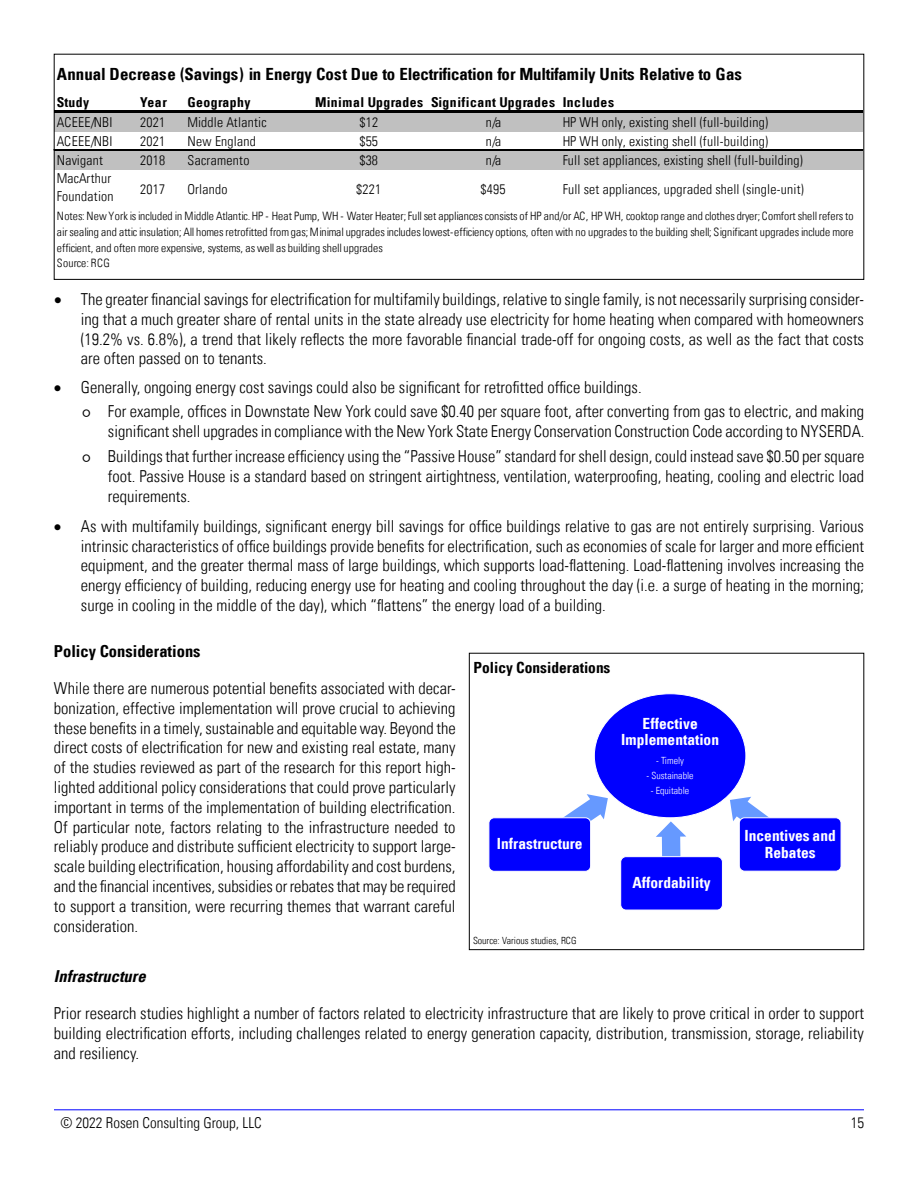
<style>
.page{position:relative;width:918px;height:1188px;background:#fff}
.page>*{position:absolute;margin:0;border:0;box-sizing:border-box;transform-origin:0 0}
.t1{font:700 condensed 16.8px "Univers LT";color:#000}
.t2{font:300 condensed 16.5px/19.8px "Univers LT";color:#000;text-align:justify}
.t3{font:700 condensed 16.5px "Univers LT";color:#000}
.t4{font:italic 700 condensed 16.5px "Univers LT";color:#000}
.t5{font:700 condensed 15.45px/16.8px "Univers LT";letter-spacing:.005em;color:#fff;text-align:center}
.t6{font:700 condensed 15.45px "Univers LT";letter-spacing:.005em;color:#000}
.t7{font:300 condensed 15px "Univers LT";color:#000}
.t8{font:300 condensed 13.65px/17.9px "Univers LT";letter-spacing:.02em;color:#000}
.t9{font:700 condensed 13.65px "Univers LT";letter-spacing:.04em;color:#000}
.t10{font:300 condensed 11.55px/15.8px "Univers LT";letter-spacing:.01em;color:#000;text-align:justify}
.t11{font:300 condensed 9.9px "Univers LT";letter-spacing:-.005em;color:#fff}
.t12{font:300 condensed 9.9px "Univers LT";letter-spacing:-.005em;color:#000}
.s1{font-family:"Verdana";font-weight:400;font-stretch:normal;font-size:30px}
</style>
<div class="page">
<hr style="left:54px;top:1110px;width:810px;height:1px;background:#00f">
<div style="left:55px;top:112px;width:808px;height:20px;background:#c0c0c0"></div>
<div style="left:55px;top:150px;width:808px;height:20px;background:#c0c0c0"></div>
<hr style="left:54px;top:111px;width:809px;height:2px;background:#000">
<hr style="left:54px;top:150px;width:809px;height:1px;background:#000">
<div style="left:54px;top:54px;width:810px;height:226px;border:1px solid #000"></div>
<div style="left:594px;top:694px;width:152px;height:124px;background:#00f;border-radius:50%"></div>
<svg style="left:535px;top:794px;width:73px;height:27px"></svg>
<div style="left:489px;top:818px;width:102px;height:53px;background:#00f;border-radius:5px"></div>
<div style="left:489px;top:818px;width:102px;height:54px;border:1px solid #fff;border-radius:5px"></div>
<svg style="left:656px;top:821px;width:30px;height:35px"></svg>
<div style="left:621px;top:857px;width:101px;height:53px;background:#00f;border-radius:5px"></div>
<div style="left:620px;top:856px;width:103px;height:54px;border:1px solid #fff;border-radius:5px"></div>
<svg style="left:730px;top:797px;width:66px;height:24px"></svg>
<div style="left:739px;top:818px;width:102px;height:53px;background:#00f;border-radius:5px"></div>
<div style="left:739px;top:818px;width:102px;height:53px;border:1px solid #fff;border-radius:5px"></div>
<div style="left:469px;top:653px;width:395px;height:297px;border:1px solid #000"></div>
<p class="t1" style="left:57px;top:67px;width:687px">Annual Decrease (Savings) in Energy Cost Due to Electrification for Multifamily Units Relative to Gas</p>
<p class="t9" style="left:57px;top:96px;width:34px">Study</p>
<p class="t9" style="left:140px;top:96px;width:28px">Year</p>
<p class="t9" style="left:188px;top:96px;width:64px">Geography</p>
<p class="t9" style="left:315px;top:96px;width:301px">Minimal Upgrades Significant Upgrades Includes</p>
<p class="t8" style="left:57px;top:113px;width:57px">ACEEE/NBI</p>
<p class="t8" style="left:140px;top:113px;width:27px">2021</p>
<p class="t8" style="left:188px;top:114px;width:81px">Middle Atlantic</p>
<p class="t8" style="left:359px;top:113px;width:20px">$12</p>
<p class="t8" style="left:486px;top:113px;width:17px">n/a</p>
<p class="t8" style="left:563px;top:113px;width:207px">HP WH only, existing shell (full-building)</p>
<p class="t8" style="left:57px;top:132px;width:57px">ACEEE/NBI</p>
<p class="t8" style="left:140px;top:132px;width:27px">2021</p>
<p class="t8" style="left:188px;top:133px;width:70px">New England</p>
<p class="t8" style="left:359px;top:133px;width:20px">$55</p>
<p class="t8" style="left:486px;top:132px;width:17px">n/a</p>
<p class="t8" style="left:563px;top:132px;width:207px">HP WH only, existing shell (full-building)</p>
<p class="t8" style="left:57px;top:152px;width:47px">Navigant</p>
<p class="t8" style="left:140px;top:151px;width:27px">2018</p>
<p class="t8" style="left:188px;top:152px;width:63px">Sacramento</p>
<p class="t8" style="left:359px;top:151px;width:20px">$38</p>
<p class="t8" style="left:486px;top:151px;width:17px">n/a</p>
<p class="t8" style="left:563px;top:151px;width:242px">Full set appliances, existing shell (full-building)</p>
<p class="t8" style="left:57px;top:171px;width:58px">MacArthur<br>Foundation</p>
<p class="t8" style="left:140px;top:180px;width:27px">2017</p>
<p class="t8" style="left:188px;top:181px;width:41px">Orlando</p>
<p class="t8" style="left:356px;top:180px;width:27px">$221</p>
<p class="t8" style="left:481px;top:180px;width:27px">$495</p>
<p class="t8" style="left:563px;top:180px;width:243px">Full set appliances, upgraded shell (single-unit)</p>
<p class="t10" style="left:57px;top:208px;width:798px">Notes: New York is included in Middle Atlantic. HP - Heat Pump, WH - Water Heater; Full set appliances consists of HP and/or AC, HP WH, cooktop range and clothes dryer; Comfort shell refers to air sealing and attic insulation; All homes retrofitted from gas; Minimal upgrades includes lowest-efficiency options, often with no upgrades to the building shell; Significant upgrades include more efficient, and often more expensive, systems, as well as building shell upgrades</p>
<p class="t10" style="left:57px;top:256px;width:54px">Source: RCG</p>
<p class="t2" style="left:81px;top:289px;width:785px;text-indent:-27px">• The greater financial savings for electrification for multifamily buildings, relative to single family, is not necessarily surprising consider&shy;ing that a much greater share of rental units in the state already use electricity for home heating when compared with homeowners (19.2% vs. 6.8%), a trend that likely reflects the more favorable financial trade-off for ongoing costs, as well as the fact that costs are often passed on to tenants.</p>
<p class="t2" style="left:81px;top:375px;width:784px;line-height:24.3px;text-indent:-27px">• Generally, ongoing energy cost savings could also be significant for retrofitted office buildings.<br><span class="s1">◦</span> For example, offices in Downstate New York could save $0.40 per square foot, after converting from gas to electric, and making</p>
<p class="t2" style="left:81px;top:419px;width:785px;line-height:25.2px;text-align:right">significant shell upgrades in compliance with the New York State Energy Conservation Construction Code according to NYSERDA.<br><span class="s1">◦</span> Buildings that further increase efficiency using the “Passive House” standard for shell design, could instead save $0.50 per square</p>
<p class="t2" style="left:108px;top:467px;width:758px">foot. Passive House is a standard based on stringent airtightness, ventilation, waterproofing, heating, cooling and electric load requirements.</p>
<p class="t2" style="left:81px;top:516px;width:785px;text-indent:-27px">• As with multifamily buildings, significant energy bill savings for office buildings relative to gas are not entirely surprising. Various intrinsic characteristics of office buildings provide benefits for electrification, such as economies of scale for larger and more efficient equipment, and the greater thermal mass of large buildings, which supports load-flattening. Load-flattening involves increasing the energy efficiency of building, reducing energy use for heating and cooling throughout the day (i.e. a surge of heating in the morning; surge in cooling in the middle of the day), which “flattens” the energy load of a building.</p>
<p class="t3" style="left:54px;top:644px;width:148px">Policy Considerations</p>
<p class="t2" style="left:54px;top:678px;width:403px">While there are numerous potential benefits associated with decar&shy;bonization, effective implementation will prove crucial to achieving these benefits in a timely, sustainable and equitable way. Beyond the direct costs of electrification for new and existing real estate, many of the studies reviewed as part of the research for this report high&shy;lighted additional policy considerations that could prove particularly important in terms of the implementation of building electrification.<br>Of particular note, factors relating to the infrastructure needed to reliably produce and distribute sufficient electricity to support large&shy;scale building electrification, housing affordability and cost burdens, and the financial incentives, subsidies or rebates that may be required to support a transition, were recurring themes that warrant careful consideration.</p>
<p class="t4" style="left:54px;top:966px;width:93px">Infrastructure</p>
<p class="t2" style="left:54px;top:1003px;width:812px">Prior research studies highlight a number of factors related to electricity infrastructure that are likely to prove critical in order to support building electrification efforts, including challenges related to energy generation capacity, distribution, transmission, storage, reliability and resiliency.</p>
<p class="t6" style="left:473px;top:661px;width:139px">Policy Considerations</p>
<p class="t5" style="left:621px;top:716px;width:99px">Effective<br>Implementation</p>
<p class="t11" style="left:656px;top:755px;width:30px">- Timely</p>
<p class="t11" style="left:647px;top:769px;width:49px">- Sustainable</p>
<p class="t11" style="left:651px;top:784px;width:40px">- Equitable</p>
<p class="t5" style="left:744px;top:828px;width:93px">Incentives and<br>Rebates</p>
<p class="t5" style="left:497px;top:836px;width:87px">Infrastructure</p>
<p class="t5" style="left:632px;top:875px;width:80px">Affordability</p>
<p class="t12" style="left:473px;top:935px;width:105px">Source: Various studies, RCG</p>
<p class="t7" style="left:61px;top:1113px;width:203px">© 2022 Rosen Consulting Group, LLC</p>
<p class="t7" style="left:851px;top:1113px;width:15px">15</p>
</div>
